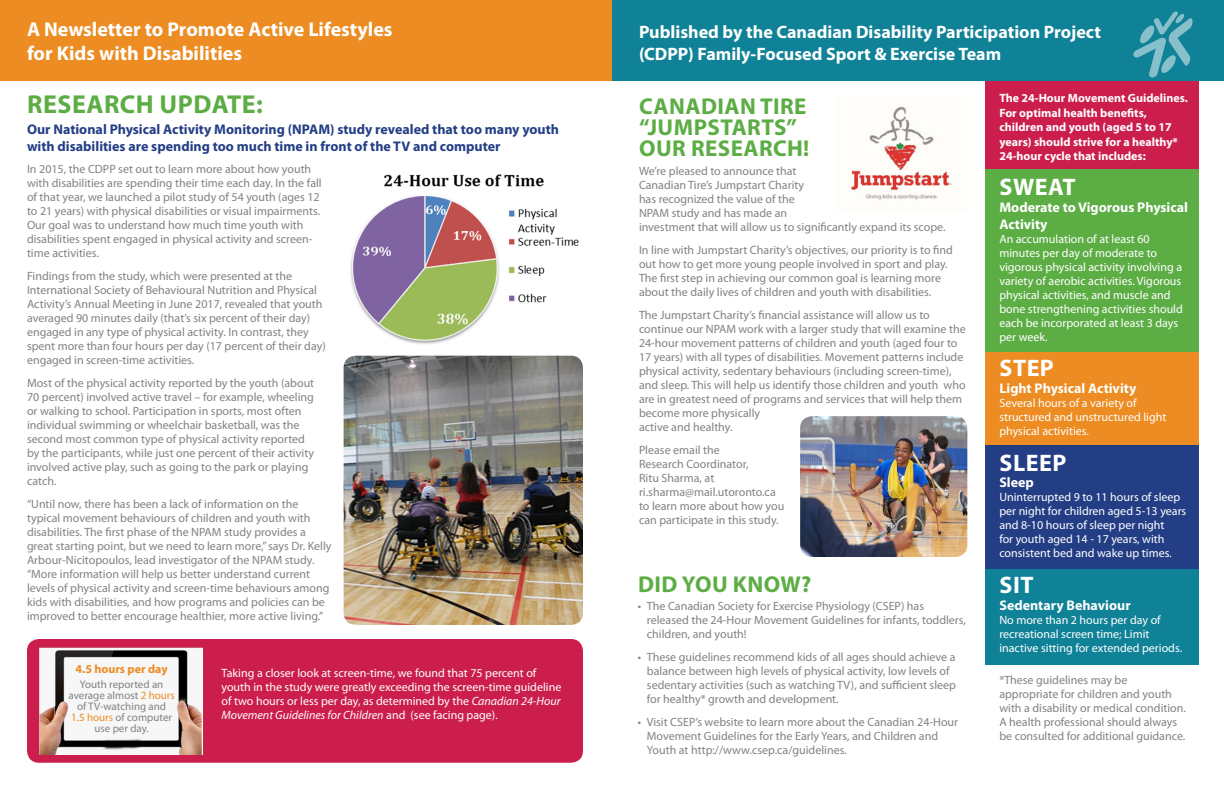
<style>
.page{position:relative;width:1224px;height:792px;background:#fff}
.page>*{position:absolute;margin:0;border:0;box-sizing:border-box;transform-origin:0 0}
.t1{font:700 26px "Myriad Pro";letter-spacing:.02em;color:#5dad45}
.t2{font:700 24px "Myriad Pro";letter-spacing:.02em;color:#fff}
.t3{font:700 23px/21.3px "Myriad Pro";letter-spacing:.02em;color:#5dad45}
.t4{font:700 20px/24px "Myriad Pro";color:#fff}
.t5{font:700 18px/21.6px "Myriad Pro";color:#fff}
.t6{font:700 14px/16.8px "Myriad Pro";color:#233e85}
.t7{font:700 14px/16.8px "Myriad Pro";color:#fff}
.t8{font:12px/14px "Myriad Pro";color:#808285}
.t9{font:12px/14px "Myriad Pro";color:#fff}
.t10{font:700 12px/14.4px "Myriad Pro";color:#fff}
.t11{font:700 12px "Myriad Pro";color:#ec8c22}
.t12{font:11px/11px "Myriad Pro";color:#808285;text-align:center}
.s1{color:#ec8c22}
.s2{font-style:italic}
</style>
<div class="page">
<div style="left:986px;top:75px;width:213px;height:112px;background:#cc1e4d"></div>
<div style="left:27px;top:639px;width:556px;height:124px;background:#cc1e4d;border-radius:12px"></div>
<div style="left:0;top:0;width:612px;height:81px;background:#ec8c22"></div>
<div style="left:612px;top:0;width:612px;height:81px;background:#108297"></div>
<svg style="left:1133px;top:11px;width:60px;height:67px"></svg>
<img style="left:39px;top:648px;width:164px;height:106px">
<img style="left:350px;top:174px;width:229px;height:170px">
<img style="left:344px;top:356px;width:239px;height:269px">
<div style="left:986px;top:170px;width:213px;height:182px;background:#5dad45"></div>
<div style="left:986px;top:352px;width:213px;height:93px;background:#ec8c22"></div>
<div style="left:986px;top:445px;width:213px;height:124px;background:#233e85"></div>
<div style="left:986px;top:569px;width:213px;height:96px;background:#108297"></div>
<img style="left:849px;top:106px;width:104px;height:94px">
<img style="left:800px;top:416px;width:167px;height:141px">
<p class="t4" style="left:27px;top:16px;width:367px">A Newsletter to Promote Active Lifestyles for Kids with Disabilities</p>
<p class="t5" style="left:639px;top:21px;width:464px">Published by the Canadian Disability Participation Project (CDPP) Family-Focused Sport &amp; Exercise Team</p>
<p class="t1" style="left:27px;top:87px;width:237px">RESEARCH UPDATE:</p>
<p class="t6" style="left:27px;top:121px;width:534px">Our National Physical Activity Monitoring (NPAM) study revealed that too many youth with disabilities are spending too much time in front of the TV and computer</p>
<p class="t8" style="left:27px;top:162px;width:296px">In 2015, the CDPP set out to learn more about how youth with disabilities are spending their time each day. In the fall of that year, we launched a pilot study of 54 youth (ages 12 to 21 years) with physical disabilities or visual impairments.<br>Our goal was to understand how much time youth with disabilities spent engaged in physical activity and screen&shy;time activities.</p>
<p class="t8" style="left:27px;top:269px;width:300px">Findings from the study, which were presented at the International Society of Behavioural Nutrition and Physical Activity’s Annual Meeting in June 2017, revealed that youth averaged 90 minutes daily (that’s six percent of their day) engaged in any type of physical activity. In contrast, they spent more than four hours per day (17 percent of their day) engaged in screen-time activities.</p>
<p class="t8" style="left:27px;top:376px;width:289px">Most of the physical activity reported by the youth (about 70 percent) involved active travel – for example, wheeling or walking to school. Participation in sports, most often individual swimming or wheelchair basketball, was the second most common type of physical activity reported by the participants, while just one percent of their activity involved active play, such as going to the park or playing catch.</p>
<p class="t8" style="left:27px;top:497px;width:306px">“Until now, there has been a lack of information on the typical movement behaviours of children and youth with disabilities. The first phase of the NPAM study provides a great starting point, but we need to learn more,” says Dr. Kelly Arbour-Nicitopoulos, lead investigator of the NPAM study. “More information will help us better understand current levels of physical activity and screen-time behaviours among kids with disabilities, and how programs and policies can be improved to better encourage healthier, more active living.”</p>
<p class="t11" style="left:76px;top:661px;width:94px">4.5 hours per day</p>
<p class="t12" style="left:69px;top:679px;width:108px">Youth reported an average almost <span class="s1">2 hours </span>of TV-watching and<br><span class="s1">1.5 hours</span> of computer use per day.</p>
<p class="t9" style="left:221px;top:666px;width:341px">Taking a closer look at screen-time, we found that 75 percent of youth in the study were greatly exceeding the screen-time guideline of two hours or less per day, as determined by the <span class="s2">Canadian 24-Hour Movement Guidelines for Children</span> and (see facing page).</p>
<p class="t3" style="left:639px;top:95px;width:172px">CANADIAN TIRE “JUMPSTARTS”<br>OUR RESEARCH!</p>
<p class="t8" style="left:639px;top:164px;width:308px">We’re pleased to announce that<br>Canadian Tire’s Jumpstart Charity<br>has recognized the value of the<br>NPAM study and has made an<br>investment that will allow us to significantly expand its scope.</p>
<p class="t8" style="left:639px;top:243px;width:315px">In line with Jumpstart Charity’s objectives, our priority is to find out how to get more young people involved in sport and play.<br>The first step in achieving our common goal is learning more about the daily lives of children and youth with disabilities.</p>
<p class="t8" style="left:639px;top:308px;width:328px">The Jumpstart Charity’s financial assistance will allow us to continue our NPAM work with a larger study that will examine the 24-hour movement patterns of children and youth (aged four to 17 years) with all types of disabilities. Movement patterns include physical activity, sedentary behaviours (including screen-time), and sleep. This will help us identify those children and youth who are in greatest need of programs and services that will help them become more physically<br>active and healthy.</p>
<p class="t8" style="left:639px;top:443px;width:147px">Please email the<br>Research Coordinator,<br>Ritu Sharma, at ri.sharma@mail.utoronto.ca to learn more about how you can participate in this study.</p>
<p class="t3" style="left:638px;top:572px;width:175px">DID YOU KNOW?</p>
<p class="t8" style="left:647px;top:599px;width:321px;text-indent:-9px">• The Canadian Society for Exercise Physiology (CSEP) has released the 24-Hour Movement Guidelines for infants, toddlers, children, and youth!</p>
<p class="t8" style="left:647px;top:650px;width:311px;text-indent:-9px">• These guidelines recommend kids of all ages should achieve a balance between high levels of physical activity, low levels of sedentary activities (such as watching TV), and sufficient sleep for healthy* growth and development.</p>
<p class="t8" style="left:647px;top:715px;width:313px;text-indent:-9px">• Visit CSEP’s website to learn more about the Canadian 24-Hour<br>Movement Guidelines for the Early Years, and Children and<br>Youth at http://www.csep.ca/guidelines.</p>
<p class="t10" style="left:999px;top:91px;width:190px">The 24-Hour Movement Guidelines.</p>
<p class="t10" style="left:999px;top:105px;width:180px">For optimal health benefits, children and youth (aged 5 to 17 years) should strive for a healthy*<br>24-hour cycle that includes:</p>
<p class="t2" style="left:1000px;top:172px;width:77px">SWEAT</p>
<p class="t7" style="left:999px;top:199px;width:190px">Moderate to Vigorous Physical<br>Activity</p>
<p class="t9" style="left:999px;top:232px;width:185px">An accumulation of at least 60 minutes per day of moderate to vigorous physical activity involving a variety of aerobic activities. Vigorous physical activities, and muscle and bone strengthening activities should each be incorporated at least 3 days per week.</p>
<p class="t2" style="left:1000px;top:353px;width:56px">STEP</p>
<p class="t7" style="left:999px;top:380px;width:139px">Light Physical Activity</p>
<p class="t9" style="left:999px;top:396px;width:168px">Several hours of a variety of structured and unstructured light physical activities.</p>
<p class="t2" style="left:1000px;top:447px;width:68px">SLEEP</p>
<p class="t7" style="left:999px;top:474px;width:36px">Sleep</p>
<p class="t9" style="left:999px;top:490px;width:188px">Uninterrupted 9 to 11 hours of sleep per night for children aged 5-13 years and 8-10 hours of sleep per night<br>for youth aged 14 - 17 years, with consistent bed and wake up times.</p>
<p class="t2" style="left:1000px;top:569px;width:35px">SIT</p>
<p class="t7" style="left:999px;top:596px;width:133px">Sedentary Behaviour</p>
<p class="t9" style="left:999px;top:612px;width:184px">No more than 2 hours per day of recreational screen time; Limit inactive sitting for extended periods.</p>
<p class="t8" style="left:999px;top:673px;width:188px">*These guidelines may be appropriate for children and youth with a disability or medical condition.<br>A health professional should always be consulted for additional guidance.</p>
</div>
